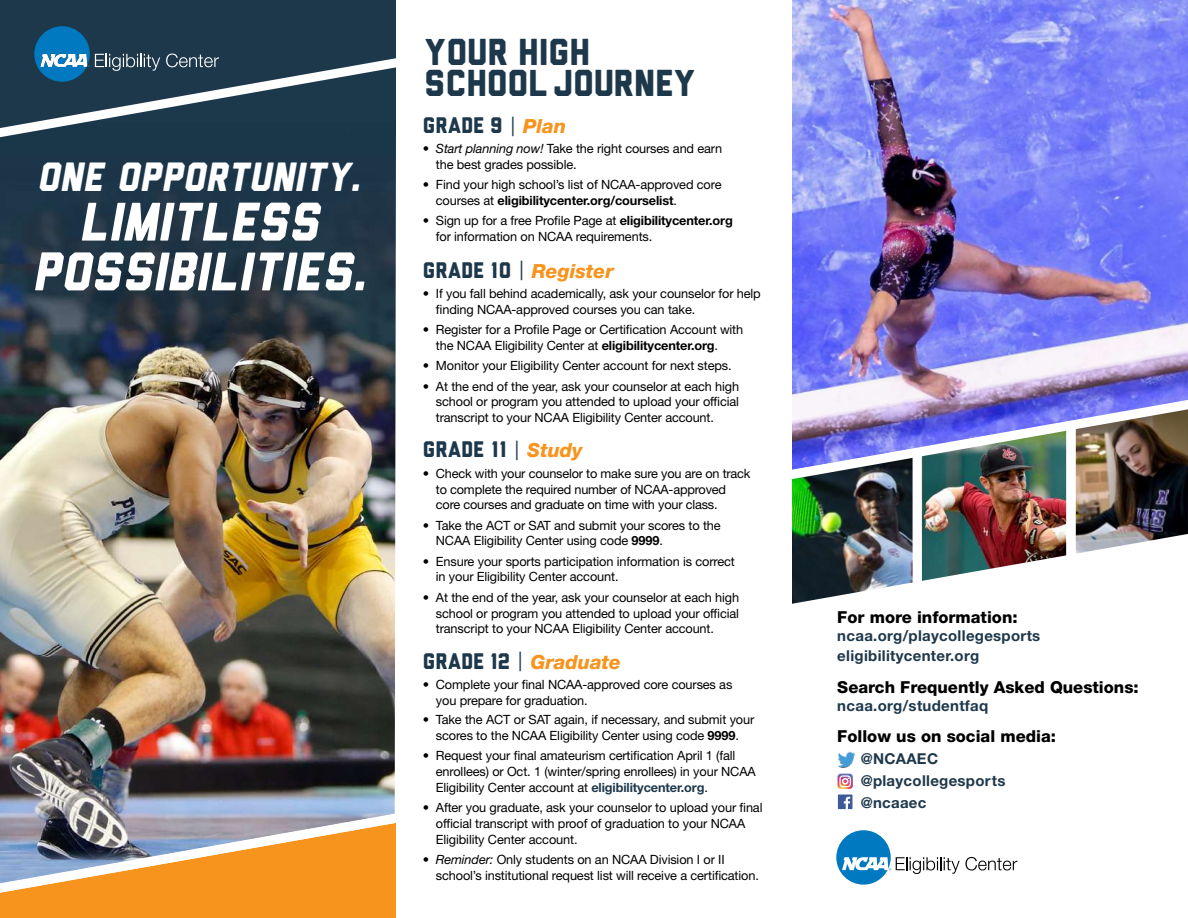
<style>
.page{position:relative;width:1188px;height:918px;background:#fff}
.page>*{position:absolute;margin:0;border:0;box-sizing:border-box;transform-origin:0 0}
.t1{font:italic 54.3px/49.8px "Liberator";color:#fff;text-align:center}
.t2{font:italic 40.8px "Liberator";color:#fff}
.t3{font:37.5px/31.5px "Liberator";color:#1e384b}
.t4{font:22.5px "Liberator";color:#1e384b}
.t5{font:italic 800 19.5px "Helvetica Neue LT Std";color:#f7941e}
.t6{font:800 16.5px "Helvetica Neue LT Std";color:#000}
.t7{font:700 15px/21.9px "Helvetica Neue LT Std";letter-spacing:.02em;color:#1e384b}
.t8{font:12.75px/15.8px "Helvetica Neue LT Std";letter-spacing:-.01em;color:#000}
.s1{font-family:"Helvetica Neue LT Std";font-size:19.5px}
.s2{font-family:"Helvetica Neue LT Std";font-weight:800;font-style:italic;font-size:19.5px;color:#f7941e}
.s3{font-style:italic}
.s4{font-weight:700}
.s5{font-family:"Liberator";font-weight:400;font-style:normal;font-size:22.5px;color:#1e384b}
.s6{font-weight:400;font-style:normal;color:#1e384b}
.s7{font-weight:700;color:#1e384b}
</style>
<div class="page">
<img style="left:0;top:156px;width:396px;height:627px">
<div style="left:0;top:0;width:396px;height:15px;background:#1e384b"></div>
<svg style="left:0;top:783px;width:396px;height:135px;background:#b9874d"></svg>
<svg style="left:0;top:805px;width:396px;height:88px;background:#c3a17d"></svg>
<img style="left:792px;top:0;width:396px;height:885px">
<div style="left:913px;top:450px;width:9px;height:153px;background:#fff"></div>
<svg style="left:0;top:15px;width:396px;height:141px;background:#2d4a5d"></svg>
<h2 class="t2" style="left:37px;top:162px;width:330px">ONE OPPORTUNITY.</h2>
<h1 class="t1" style="left:32px;top:200px;width:343px">LIMITLESS<br>POSSIBILITIES.</h1>
<h3 class="t3" style="left:424px;top:38px;width:273px">YOUR HIGH<br>SCHOOL JOURNEY</h3>
<h3 class="t4" style="left:423px;top:118px;width:145px">GRADE 9 <span class="s1">|</span> <span class="s2">Plan</span></h3>
<p class="t8" style="left:436px;top:140px;width:288px;text-indent:-13px">• <span class="s3">Start planning now!</span> Take the right courses and earn the best grades possible.</p>
<p class="t8" style="left:436px;top:176px;width:287px;text-indent:-13px">• Find your high school’s list of NCAA-approved core courses at <span class="s4">eligibilitycenter.org/courselist</span>.</p>
<p class="t8" style="left:436px;top:213px;width:298px;text-indent:-13px">• Sign up for a free Profile Page at <span class="s4">eligibilitycenter.org </span>for information on NCAA requirements.</p>
<h3 class="t5" style="left:423px;top:259px;width:192px"><span class="s5">GRADE 10</span> <span class="s6">|</span> Register</h3>
<p class="t8" style="left:436px;top:286px;width:326px;text-indent:-13px">• If you fall behind academically, ask your counselor for help finding NCAA-approved courses you can take.</p>
<p class="t8" style="left:436px;top:322px;width:309px;text-indent:-13px">• Register for a Profile Page or Certification Account with the NCAA Eligibility Center at <span class="s4">eligibilitycenter.org</span>.</p>
<p class="t8" style="left:423px;top:358px;width:310px">• Monitor your Eligibility Center account for next steps.</p>
<p class="t8" style="left:436px;top:378px;width:305px;text-align:justify;text-indent:-13px">• At the end of the year, ask your counselor at each high school or program you attended to upload your official transcript to your NCAA Eligibility Center account.</p>
<h3 class="t4" style="left:423px;top:442px;width:161px">GRADE 11 <span class="s1">|</span> <span class="s2">Study</span></h3>
<p class="t8" style="left:436px;top:465px;width:316px;text-indent:-13px">• Check with your counselor to make sure you are on track to complete the required number of NCAA-approved core courses and graduate on time with your class.</p>
<p class="t8" style="left:436px;top:517px;width:286px;text-indent:-13px">• Take the ACT or SAT and submit your scores to the<br>NCAA Eligibility Center using code <span class="s4">9999</span>.</p>
<p class="t8" style="left:436px;top:553px;width:300px;text-indent:-13px">• Ensure your sports participation information is correct in your Eligibility Center account.</p>
<p class="t8" style="left:436px;top:589px;width:305px;text-align:justify;text-indent:-13px">• At the end of the year, ask your counselor at each high school or program you attended to upload your official transcript to your NCAA Eligibility Center account.</p>
<h3 class="t5" style="left:423px;top:650px;width:200px"><span class="s5">GRADE 12</span> <span class="s6">|</span> Graduate</h3>
<p class="t8" style="left:436px;top:676px;width:298px;text-indent:-13px">• Complete your final NCAA-approved core courses as you prepare for graduation.</p>
<p class="t8" style="left:423px;top:712px;width:333px;text-align:center">• Take the ACT or SAT again, if necessary, and submit your scores to the NCAA Eligibility Center using code <span class="s4">9999</span>.</p>
<p class="t8" style="left:436px;top:748px;width:321px;text-indent:-13px">• Request your final amateurism certification April 1 (fall enrollees) or Oct. 1 (winter/spring enrollees) in your NCAA<br>Eligibility Center account at <span class="s7">eligibilitycenter.org</span>.</p>
<p class="t8" style="left:436px;top:800px;width:328px;text-indent:-13px">• After you graduate, ask your counselor to upload your final official transcript with proof of graduation to your NCAA<br>Eligibility Center account.</p>
<p class="t8" style="left:436px;top:851px;width:325px;text-indent:-13px">• <span class="s3">Reminder:</span> Only students on an NCAA Division I or II school’s institutional request list will receive a certification.</p>
<p class="t6" style="left:837px;top:607px;width:182px">For more information:</p>
<p class="t7" style="left:837px;top:626px;width:205px;line-height:19.5px">ncaa.org/playcollegesports eligibilitycenter.org</p>
<p class="t6" style="left:837px;top:677px;width:303px">Search Frequently Asked Questions:</p>
<p class="t7" style="left:837px;top:694px;width:152px">ncaa.org/studentfaq</p>
<p class="t6" style="left:837px;top:727px;width:220px">Follow us on social media:</p>
<p class="t7" style="left:861px;top:748px;width:146px">@NCAAEC @playcollegesports @ncaaec</p>
</div>
